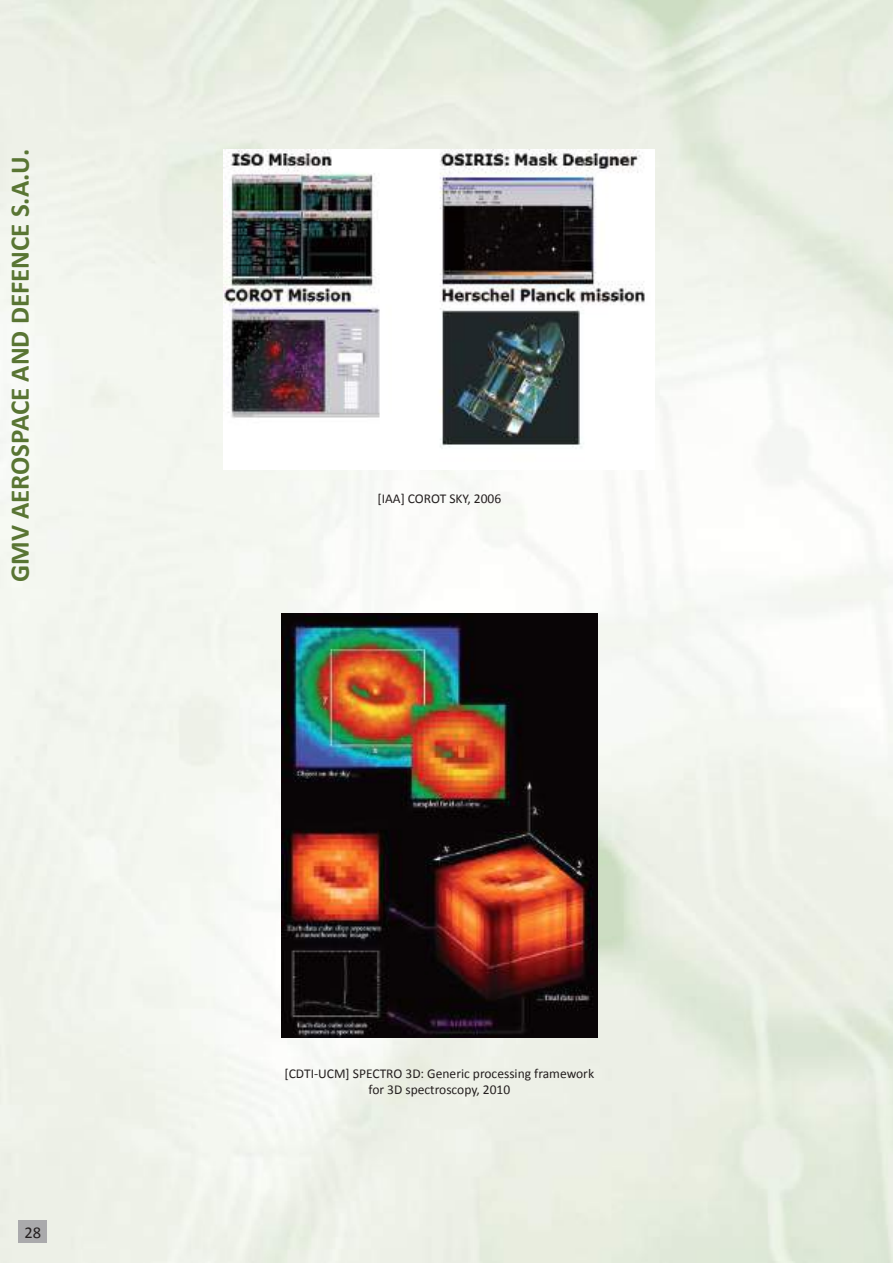
<style>
.page{position:relative;width:893px;height:1263px;background:#fff}
.page>*{position:absolute;margin:0;border:0;box-sizing:border-box;transform-origin:0 0}
.t1{font:700 27px "Calibri";color:#597533}
.t2{font:16.5px "Calibri";color:#241f1f}
.t3{font:13.5px/16.2px "Calibri";color:#241f1f;text-align:center}
</style>
<div class="page">
<img style="left:0;top:0;width:893px;height:1263px">
<div style="left:19px;top:1221px;width:28px;height:22px;background:#aaaaac"></div>
<img style="left:224px;top:149px;width:431px;height:320px">
<img style="left:281px;top:614px;width:316px;height:423px">
<h1 class="t1" style="left:3px;top:582px;width:435px;rotate:-90deg">GMV AEROSPACE AND DEFENCE S.A.U.</h1>
<p class="t2" style="left:20px;top:1222px;width:22px">2828</p>
<p class="t3" style="left:378px;top:490px;width:125px">[IAA] COROT SKY, 2006</p>
<p class="t3" style="left:285px;top:1065px;width:311px">[CDTI-UCM] SPECTRO 3D: Generic processing framework for 3D spectroscopy, 2010</p>
</div>
